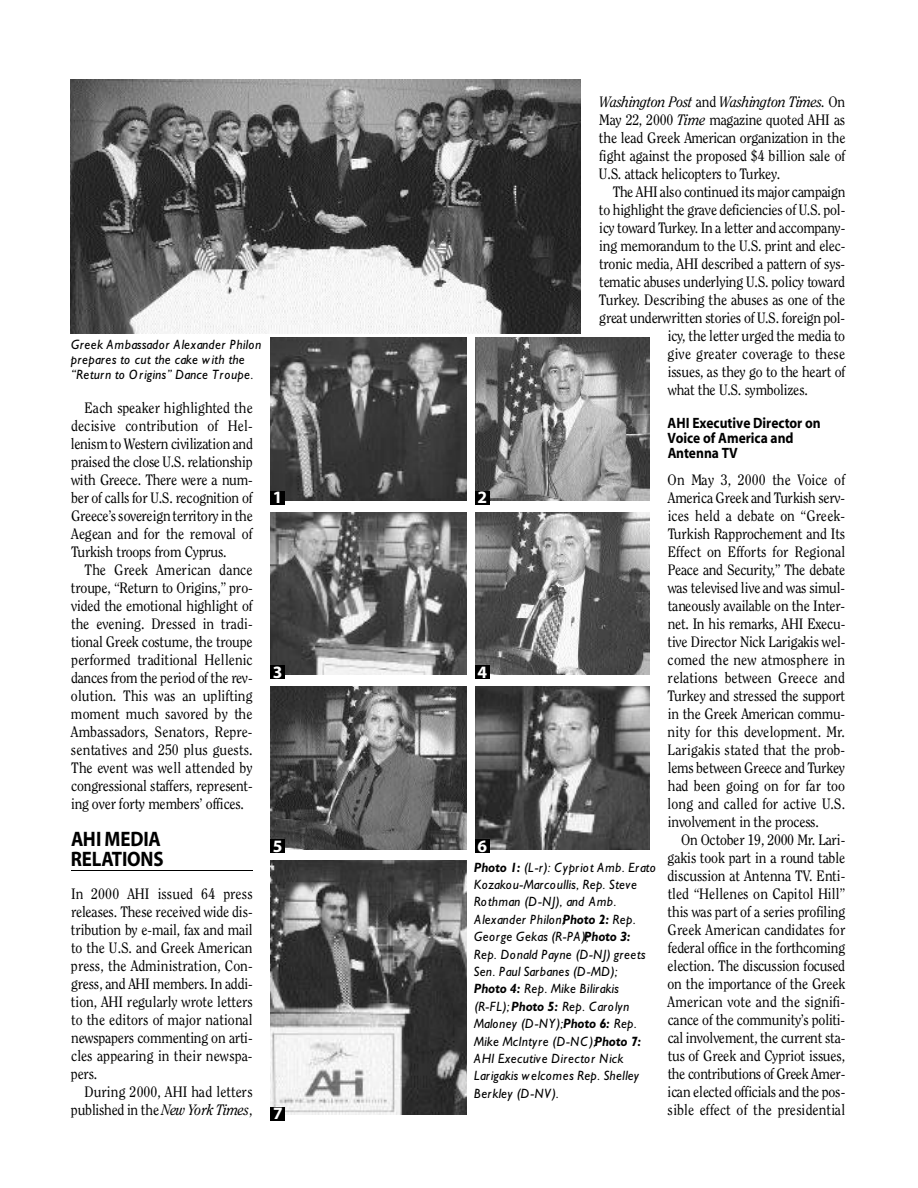
<style>
.page{position:relative;width:918px;height:1188px;background:#fff}
.page>*{position:absolute;margin:0;border:0;box-sizing:border-box;transform-origin:0 0}
.t1{font:700 21px/19.5px "Myriad";letter-spacing:-.005em;color:#000;scale:.9 1}
.t2{font:700 17.4px "Myriad";color:#fff}
.t3{font:15px/18px "Clearface";letter-spacing:-.01em;color:#000;text-align:justify;scale:.92 1}
.t4{font:700 15px/15px "Myriad";color:#000;scale:.9 1}
.t5{font:15px "Clearface";letter-spacing:.01em;color:#000;scale:.92 1}
.t6{font:italic 13.5px/17.4px "Humanist 521 BT";color:#000;scale:.95 1}
.s1{font-style:italic}
.s2{font-weight:700}
</style>
<div class="page">
<hr style="left:71px;top:870px;width:181px;height:1px;background:#000">
<img style="left:71px;top:80px;width:510px;height:253px">
<img style="left:270px;top:338px;width:196px;height:163px">
<img style="left:475px;top:338px;width:175px;height:163px">
<div style="left:270px;top:491px;width:15px;height:13px;background:#000"></div>
<div style="left:475px;top:491px;width:14px;height:13px;background:#000"></div>
<img style="left:270px;top:512px;width:196px;height:163px">
<img style="left:475px;top:512px;width:175px;height:163px">
<div style="left:270px;top:665px;width:15px;height:14px;background:#000"></div>
<div style="left:475px;top:665px;width:14px;height:14px;background:#000"></div>
<img style="left:270px;top:687px;width:196px;height:162px">
<img style="left:475px;top:687px;width:175px;height:162px">
<div style="left:270px;top:839px;width:15px;height:14px;background:#000"></div>
<div style="left:475px;top:839px;width:14px;height:14px;background:#000"></div>
<img style="left:270px;top:861px;width:196px;height:254px">
<div style="left:270px;top:1107px;width:15px;height:13px;background:#000"></div>
<p class="t6" style="left:71px;top:338px;width:202px;line-height:15px">Greek Ambassador Alexander Philon prepares to cut the cake with the “Return to Origins” Dance Troupe.</p>
<p class="t3" style="left:71px;top:400px;width:199px;text-indent:14px">Each speaker highlighted the decisive contribution of Hel&shy;lenism to Western civilization and praised the close U.S. relationship with Greece. There were a num&shy;ber of calls for U.S. recognition of G r e e c e ’s sovereign territory in the Aegean and for the removal of Turkish troops from Cyprus.</p>
<p class="t3" style="left:71px;top:562px;width:199px;text-indent:14px">The Greek American dance troupe, “Return to Origins,” pro&shy;vided the emotional highlight of the evening. Dressed in tradi&shy;tional Greek costume, the troupe performed traditional Hellenic dances from the period of the rev&shy;olution. This was an uplifting moment much savored by the Ambassadors, Senators, Repre&shy;sentatives and 250 plus guests.<br>The event was well attended by congressional staffers, represent&shy;ing over forty members’ offices.</p>
<h1 class="t1" style="left:71px;top:831px;width:104px">AHI MEDIA<br>R E LAT I O N S</h1>
<p class="t3" style="left:71px;top:886px;width:199px">In 2000 AHI issued 64 press releases. These received wide dis&shy;tribution by e-mail, fax and mail to the U.S. and Greek American press, the Administration, Con&shy;gress, and AHI members. In addi&shy;tion, AHI regularly wrote letters to the editors of major national newspapers commenting on arti&shy;cles appearing in their newspa&shy;p e r s .</p>
<p class="t3" style="left:71px;top:1084px;width:199px;text-align:right">During 2000, AHI had letters published in the <span class="s1">New York Ti m e s</span>,</p>
<p class="t3" style="left:599px;top:94px;width:270px"><span class="s1">Washington Post</span> and <span class="s1">Washington Times.</span> O n May 22, 2000 <span class="s1">Time</span> m a g a z i n e quoted AHI as the lead Greek American organization in the fight against the proposed $4 billion sale of U.S. attack helicopters to Tu r k e y.</p>
<p class="t3" style="left:613px;top:184px;width:254px">The AHI also continued its major campaign</p>
<p class="t3" style="left:599px;top:202px;width:269px">to highlight the grave deficiencies of U.S. pol-</p>
<p class="t3" style="left:599px;top:220px;width:269px">icy toward Tu r k e y. In a letter and accompany-</p>
<p class="t3" style="left:599px;top:238px;width:269px">ing memorandum to the U.S. print and elec-</p>
<p class="t3" style="left:599px;top:256px;width:269px">tronic media, AHI described a pattern of sys-</p>
<p class="t3" style="left:599px;top:274px;width:269px">tematic abuses underlying U.S. policy toward</p>
<p class="t3" style="left:599px;top:292px;width:269px">Tu r k e y. Describing the abuses as one of the</p>
<p class="t3" style="left:599px;top:310px;width:269px">great underwritten stories of U.S. foreign pol-</p>
<p class="t3" style="left:668px;top:328px;width:194px">i c y, the letter urged the media to</p>
<p class="t5" style="left:668px;top:347px;width:195px">give greater coverage to these</p>
<p class="t3" style="left:668px;top:364px;width:195px">issues, as they go to the heart of</p>
<p class="t3" style="left:668px;top:382px;width:154px">what the U.S. symbolizes.</p>
<p class="t4" style="left:668px;top:417px;width:172px">AHI Executive Director on<br>Voice of America and<br>Antenna TV</p>
<p class="t3" style="left:668px;top:472px;width:195px">On May 3, 2000 the Voice of America Greek and Turkish serv&shy;ices held a debate on “Greek-Turkish Rapprochement and Its Effect on Efforts for Regional Peace and Security,” The debate was televised live and was simul&shy;taneously available on the Inter&shy;net. In his remarks, AHI Execu&shy;tive Director Nick Larigakis wel&shy;comed the new atmosphere in relations between Greece and Turkey and stressed the support in the Greek American commu&shy;nity for this development. Mr.<br>Larigakis stated that the prob&shy;lems between Greece and Tu r k e y had been going on for far too long and called for active U.S. involvement in the process.</p>
<p class="t3" style="left:668px;top:832px;width:195px;text-indent:14px">On October 19, 2000 Mr. Lari&shy;gakis took part in a round table discussion at Antenna TV. Enti&shy;tled “Hellenes on Capitol Hill” this was part of a series profiling Greek American candidates for federal office in the forthcoming election. The discussion focused on the importance of the Greek American vote and the signifi&shy;cance of the community’s politi&shy;cal involvement, the current sta&shy;tus of Greek and Cypriot issues, the contributions of Greek Amer&shy;ican elected officials and the pos&shy;sible effect of the presidential</p>
<p class="t2" style="left:273px;top:491px;width:11px">1</p>
<p class="t2" style="left:478px;top:491px;width:11px">2</p>
<p class="t2" style="left:273px;top:665px;width:11px">3</p>
<p class="t2" style="left:478px;top:665px;width:11px">4</p>
<p class="t2" style="left:273px;top:839px;width:11px">5</p>
<p class="t2" style="left:478px;top:839px;width:11px">6</p>
<p class="t6" style="left:474px;top:860px;width:194px"><span class="s2">Photo 1:</span> (L-r): Cypriot Amb. Erato<br>Kozakou-Marcoullis, Rep. Steve<br>Rothman (D-NJ), and Amb.<br>Alexander Philon; <span class="s2">Photo 2:</span> Rep.<br>George Gekas (R-PA); <span class="s2">Photo 3:<br></span>Rep. Donald Payne (D-NJ) greets<br>Sen. Paul Sarbanes (D-MD);<br><span class="s2">Photo 4:</span> Rep. Mike Bilirakis (R-FL); <span class="s2">Photo 5:</span> Rep. Carolyn<br>Maloney (D-NY); <span class="s2">Photo 6:</span> Rep.<br>Mike McIntyre (D-NC); <span class="s2">Photo 7:<br></span>AHI Executive Director Nick<br>Larigakis welcomes Rep. Shelley<br>Berkley (D-NV).</p>
<p class="t2" style="left:273px;top:1107px;width:11px">7</p>
</div>
